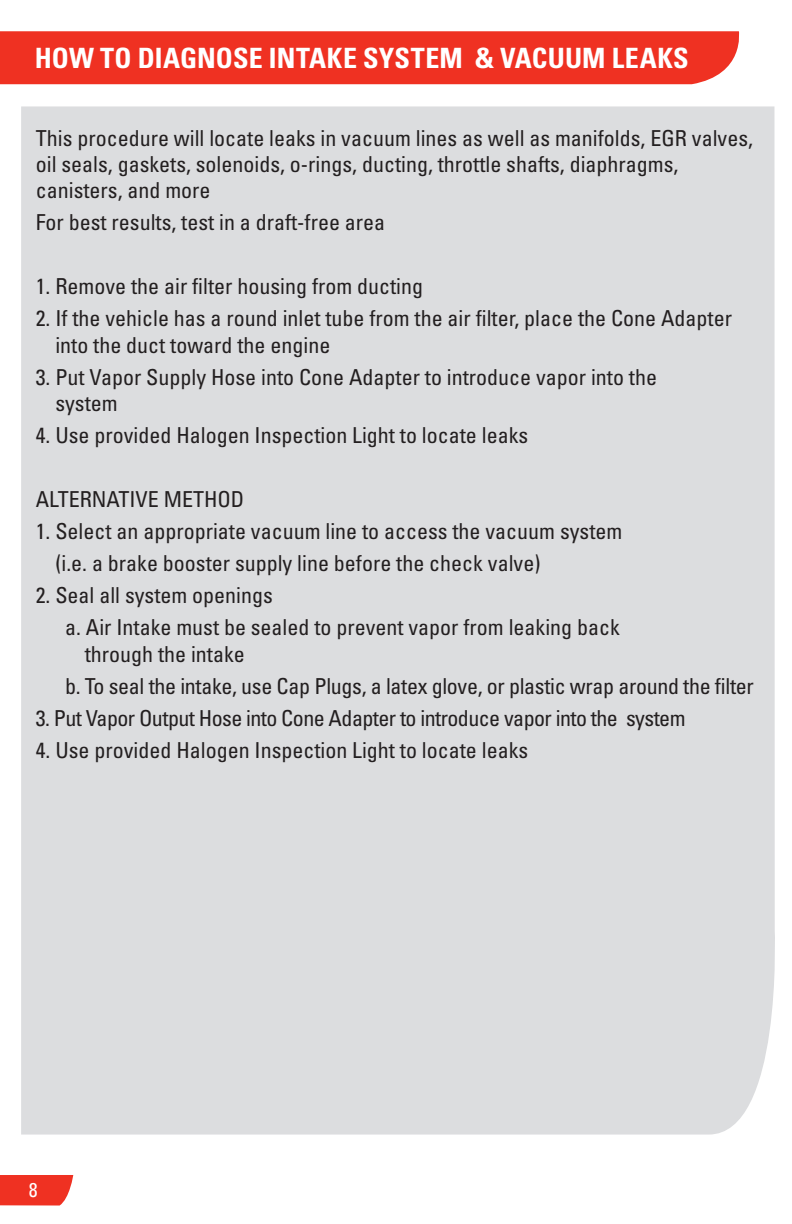
<style>
.page{position:relative;width:792px;height:1224px;background:#fff}
.page>*{position:absolute;margin:0;border:0;box-sizing:border-box;transform-origin:0 0}
.t1{font:700 condensed 28px "Univers LT Std";letter-spacing:.005em;color:#fff}
.t2{font:condensed 22px/26.4px "Univers LT Std";color:#231f20}
.t3{font:condensed 22px "Univers LT Std";letter-spacing:-.025em;color:#231f20}
.t4{font:condensed 20px "Univers LT Std";color:#fff}
</style>
<div class="page">
<div style="left:0;top:31px;width:740px;height:53px;background:#ef3122"></div>
<div style="left:21px;top:106px;width:754px;height:1029px;background:#dcdddf"></div>
<svg style="left:0;top:1175px;width:73px;height:31px;background:#f04133"></svg>
<p class="t1" style="left:35px;top:41px;width:656px">HOW TO DIAGNOSE INTAKE SYSTEM &amp; VACUUM LEAKS</p>
<p class="t2" style="left:36px;top:124px;width:719px">This procedure will locate leaks in vacuum lines as well as manifolds, EGR valves, oil seals, gaskets, solenoids, o-rings, ducting, throttle shafts, diaphragms,</p>
<p class="t2" style="left:36px;top:177px;width:176px">canisters, and more</p>
<p class="t2" style="left:36px;top:209px;width:351px">For best results, test in a draft-free area</p>
<p class="t2" style="left:36px;top:273px;width:389px">1. Remove the air filter housing from ducting</p>
<p class="t2" style="left:36px;top:305px;width:698px">2. If the vehicle has a round inlet tube from the air filter, place the Cone Adapter</p>
<p class="t2" style="left:55px;top:331px;width:276px">into the duct toward the engine</p>
<p class="t2" style="left:36px;top:363px;width:623px">3. Put Vapor Supply Hose into Cone Adapter to introduce vapor into the</p>
<p class="t2" style="left:55px;top:390px;width:64px">system</p>
<p class="t2" style="left:36px;top:422px;width:494px">4. Use provided Halogen Inspection Light to locate leaks</p>
<p class="t2" style="left:36px;top:486px;width:210px">ALTERNATIVE METHOD</p>
<p class="t2" style="left:36px;top:518px;width:588px">1. Select an appropriate vacuum line to access the vacuum system</p>
<p class="t2" style="left:55px;top:550px;width:487px">(i.e. a brake booster supply line before the check valve)</p>
<p class="t2" style="left:36px;top:582px;width:239px">2. Seal all system openings</p>
<p class="t2" style="left:65px;top:614px;width:556px">a. Air Intake must be sealed to prevent vapor from leaking back</p>
<p class="t2" style="left:85px;top:640px;width:162px">through the intake</p>
<p class="t2" style="left:65px;top:672px;width:690px">b. To seal the intake, use Cap Plugs, a latex glove, or plastic wrap around the filter</p>
<p class="t3" style="left:36px;top:704px;width:651px">3. Put Vapor Output Hose into Cone Adapter to introduce vapor into the system</p>
<p class="t2" style="left:36px;top:736px;width:494px">4. Use provided Halogen Inspection Light to locate leaks</p>
<p class="t4" style="left:29px;top:1178px;width:10px">8</p>
</div>
